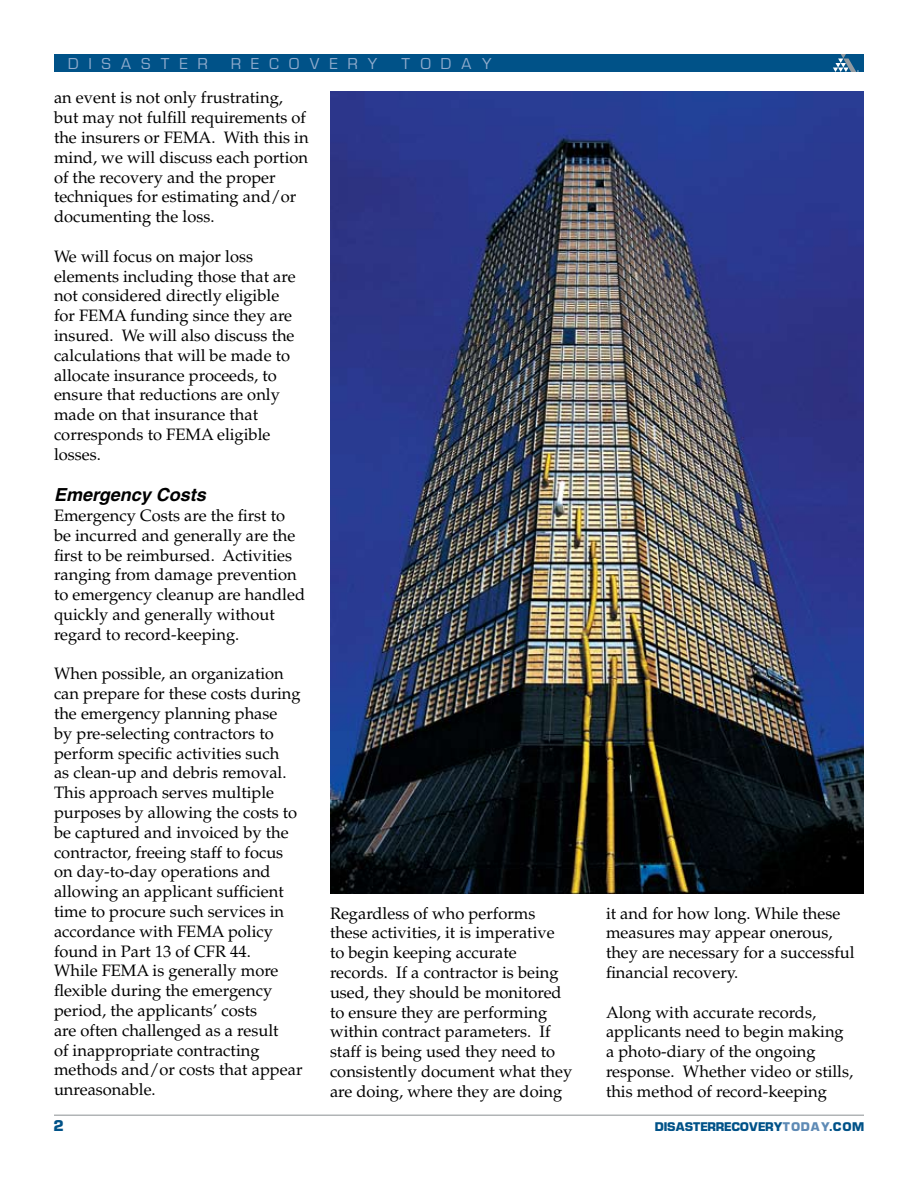
<style>
.page{position:relative;width:918px;height:1188px;background:#fff}
.page>*{position:absolute;margin:0;border:0;box-sizing:border-box;transform-origin:0 0}
.t1{font:italic 700 18px "Helvetica";color:#000}
.t2{font:16.5px/19.8px "Palatino LT Std";color:#000}
.t3{font:15px "Eurostile SHOP";letter-spacing:.7em;color:#90abcc}
.t4{font:700 12px "Eurostile SHOP";letter-spacing:.03em;color:#005288}
.s1{color:#5e8ab5}
</style>
<div class="page">
<hr style="left:54px;top:1114px;width:810px;height:2px;background:#b1b4b6">
<div style="left:54px;top:54px;width:810px;height:18px;background:#005288"></div>
<svg style="left:833px;top:54px;width:26px;height:18px"></svg>
<img style="left:330px;top:92px;width:534px;height:801px">
<p class="t3" style="left:69px;top:55px;width:140px">DISASTER</p>
<p class="t3" style="left:232px;top:55px;width:147px">RECOVERY</p>
<p class="t3" style="left:402px;top:55px;width:91px">TODAY</p>
<p class="t2" style="left:54px;top:88px;width:256px">an event is not only frustrating, but may not fulfill requirements of the insurers or FEMA. With this in mind, we will discuss each portion of the recovery and the proper techniques for estimating and/or documenting the loss.</p>
<p class="t2" style="left:54px;top:247px;width:243px">We will focus on major loss elements including those that are not considered directly eligible for FEMA funding since they are insured. We will also discuss the calculations that will be made to allocate insurance proceeds, to ensure that reductions are only made on that insurance that corresponds to FEMA eligible losses.</p>
<p class="t1" style="left:54px;top:484px;width:153px">Emergency Costs</p>
<p class="t2" style="left:54px;top:506px;width:253px">Emergency Costs are the first to be incurred and generally are the first to be reimbursed. Activities ranging from damage prevention to emergency cleanup are handled quickly and generally without regard to record-keeping.</p>
<p class="t2" style="left:54px;top:664px;width:250px">When possible, an organization can prepare for these costs during the emergency planning phase<br>by pre-selecting contractors to perform specific activities such<br>as clean-up and debris removal.<br>This approach serves multiple purposes by allowing the costs to be captured and invoiced by the contractor, freeing staff to focus on day-to-day operations and allowing an applicant sufficient time to procure such services in accordance with FEMA policy found in Part 13 of CFR 44.<br>While FEMA is generally more flexible during the emergency period, the applicants’ costs<br>are often challenged as a result<br>of inappropriate contracting methods and/or costs that appear unreasonable.</p>
<p class="t2" style="left:330px;top:903px;width:244px">Regardless of who performs these activities, it is imperative to begin keeping accurate records. If a contractor is being used, they should be monitored to ensure they are performing within contract parameters. If staff is being used they need to consistently document what they are doing, where they are doing</p>
<p class="t2" style="left:606px;top:903px;width:250px">it and for how long. While these measures may appear onerous, they are necessary for a successful financial recovery.</p>
<p class="t2" style="left:606px;top:1002px;width:249px">Along with accurate records, applicants need to begin making a photo-diary of the ongoing response. Whether video or stills, this method of record-keeping</p>
<p class="t4" style="left:655px;top:1120px;width:210px">DISASTERRECOVERY<span class="s1">TODAY</span>.COM</p>
</div>
